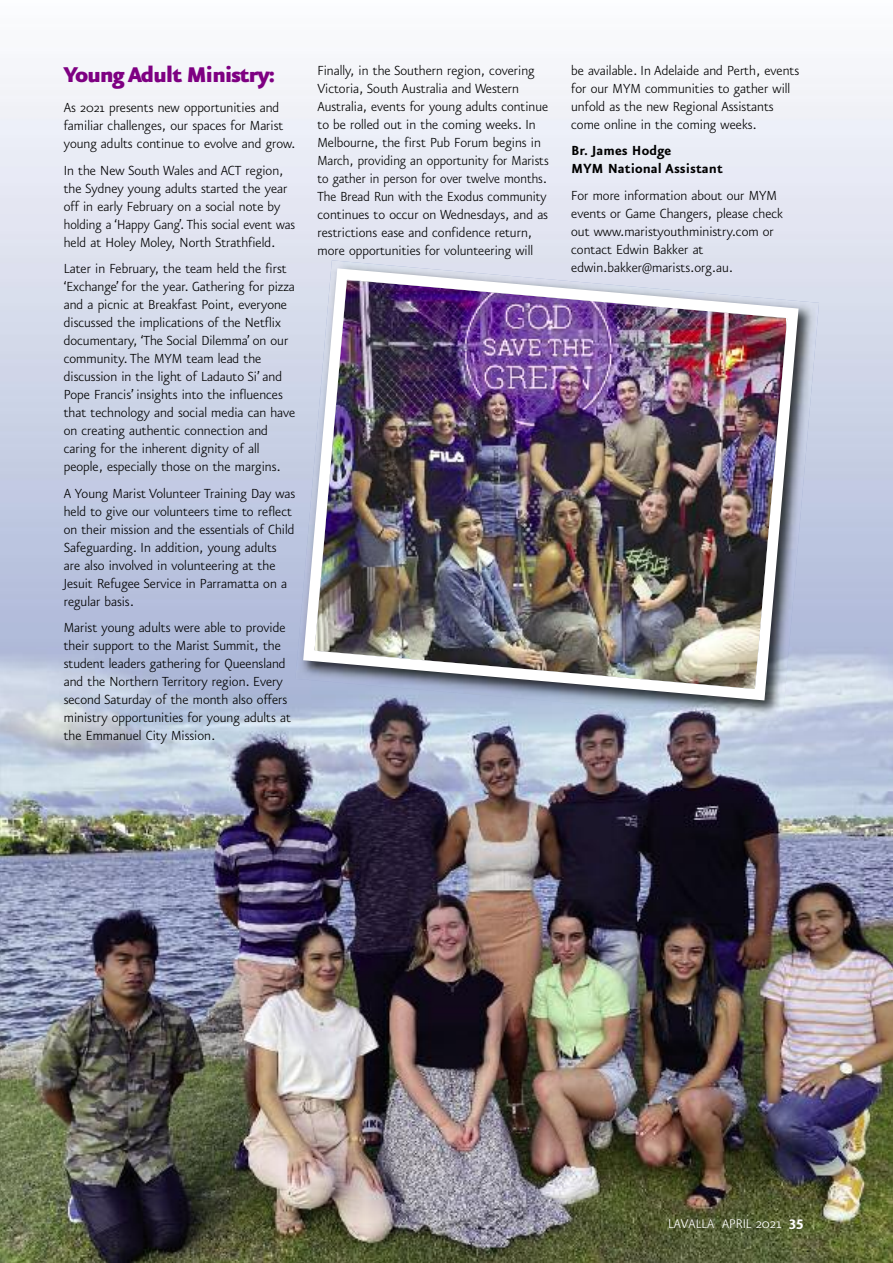
<style>
.page{position:relative;width:893px;height:1263px;background:#fff}
.page>*{position:absolute;margin:0;border:0;box-sizing:border-box;transform-origin:0 0}
.t1{font:900 25.5px "Eureka Sans";letter-spacing:-.055em;color:#7e0082}
.t2{font:300 15.75px/18px "Eureka Sans";color:#000}
.t3{font:700 15.75px/18px "Eureka Sans";color:#000}
.t4{font:300 15px "Eureka Sans";color:#fff}
.s1{font-size:16.5px}
.s2{font-weight:700;font-size:16.5px}
</style>
<div class="page">
<img style="left:0;top:791px;width:893px;height:472px">
<img style="left:0;top:75px;width:893px;height:716px">
<img style="left:295px;top:260px;width:524px;height:461px">
<img style="left:297px;top:263px;width:507px;height:443px">
<h1 class="t1" style="left:64px;top:65px;width:212px">Young Adult Ministry:</h1>
<p class="t2" style="left:64px;top:100px;width:233px">As 2021 presents new opportunities and familiar challenges, our spaces for Marist young adults continue to evolve and grow.</p>
<p class="t2" style="left:64px;top:163px;width:233px">In the New South Wales and ACT region, the Sydney young adults started the year off in early February on a social note by holding a ‘Happy Gang’. This social event was held at Holey Moley, North Strathfield.</p>
<p class="t2" style="left:64px;top:261px;width:233px">Later in February, the team held the first ‘Exchange’ for the year. Gathering for pizza and a picnic at Breakfast Point, everyone discussed the implications of the Netflix documentary, ‘The Social Dilemma’ on our community. The MYM team lead the discussion in the light of Ladauto Si’ and Pope Francis’ insights into the influences that technology and social media can have on creating authentic connection and caring for the inherent dignity of all people, especially those on the margins.</p>
<p class="t2" style="left:64px;top:486px;width:233px">A Young Marist Volunteer Training Day was held to give our volunteers time to reflect on their mission and the essentials of Child Safeguarding. In addition, young adults are also involved in volunteering at the Jesuit Refugee Service in Parramatta on a regular basis.</p>
<p class="t2" style="left:64px;top:620px;width:229px">Marist young adults were able to provide their support to the Marist Summit, the student leaders gathering for Queensland and the Northern Territory region. Every second Saturday of the month also offers ministry opportunities for young adults at the Emmanuel City Mission.</p>
<p class="t2" style="left:317px;top:63px;width:233px">Finally, in the Southern region, covering Victoria, South Australia and Western Australia, events for young adults continue to be rolled out in the coming weeks. In Melbourne, the first Pub Forum begins in March, providing an opportunity for Marists to gather in person for over twelve months.<br>The Bread Run with the Exodus community continues to occur on Wednesdays, and as restrictions ease and confidence return, more opportunities for volunteering will</p>
<p class="t2" style="left:571px;top:63px;width:229px">be available. In Adelaide and Perth, events for our MYM communities to gather will unfold as the new Regional Assistants come online in the coming weeks.</p>
<p class="t3" style="left:571px;top:143px;width:153px">Br. James Hodge<br>MYM National Assistant</p>
<p class="t2" style="left:571px;top:188px;width:213px">For more information about our MYM events or Game Changers, please check out www.maristyouthministry.com or contact Edwin Bakker at edwin.bakker@marists.org.au.</p>
<p class="t4" style="left:668px;top:1218px;width:137px">LAVALLA APRIL <span class="s1">2021</span> <span class="s2">35</span></p>
</div>
